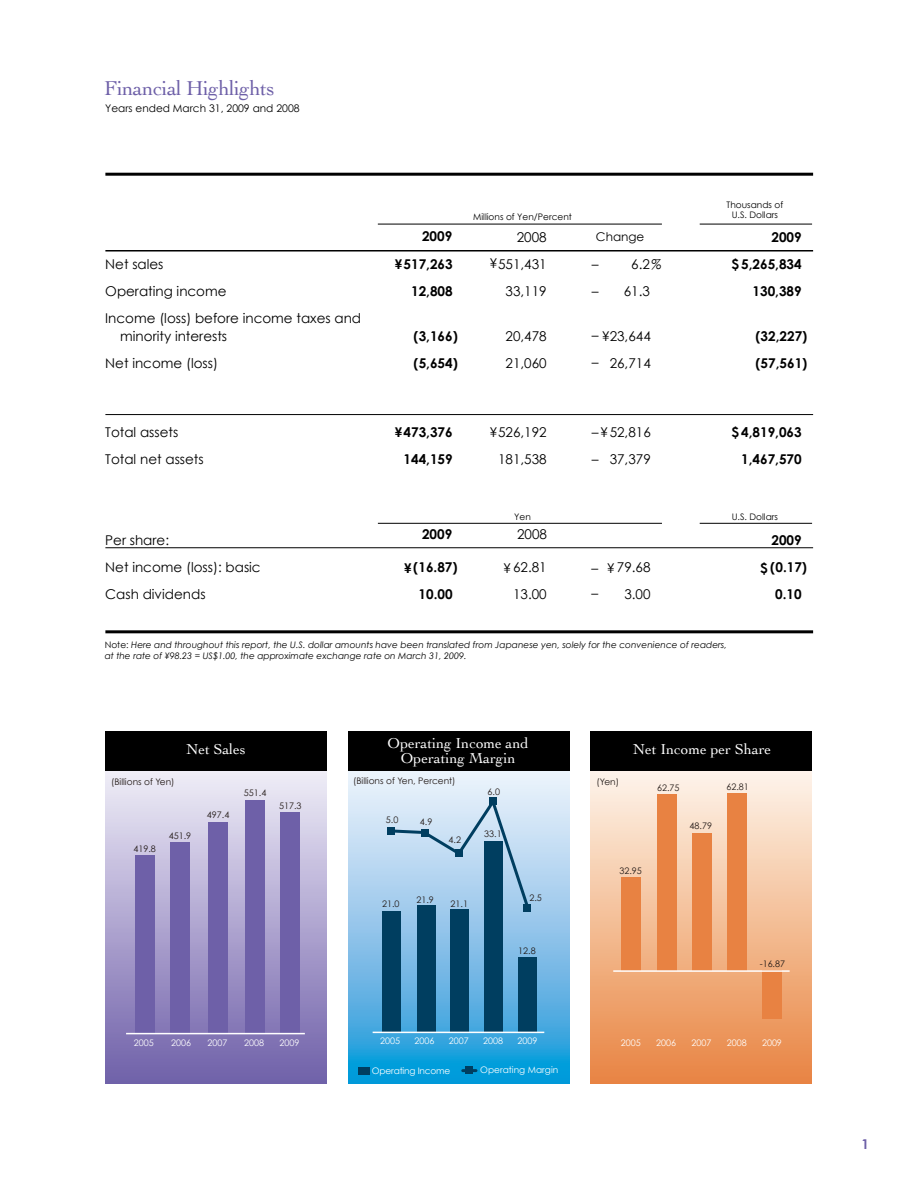
<style>
.page{position:relative;width:919px;height:1191px;background:#fff}
.page>*{position:absolute;margin:0;border:0;box-sizing:border-box;transform-origin:0 0}
.t1{font:21px "Cochin";letter-spacing:-.02em;color:#6e60a8}
.t2{font:15px/15px "Cochin";color:#fff;text-align:center}
.t3{font:13.5px/27px "Century Gothic";color:#000}
.t4{font:700 13.5px/27px "Century Gothic";color:#000;text-align:right}
.t5{font:700 13.5px "Century Gothic";color:#6e60a8}
.t6{font:12px "Century Gothic";color:#000}
.t7{font:10.5px "Century Gothic";color:#000}
.t8{font:italic 9px/10.5px "Century Gothic";color:#000}
.t9{font:9px "Century Gothic";color:#211815}
.t10{font:9px "Century Gothic";color:#fff}
.t11{font:9px/10.5px "Century Gothic";color:#000;text-align:center}
.t12{font:9px "Century Gothic";letter-spacing:-.02em;color:#fff}
.s1{font-style:italic}
.s2{font-style:normal}
</style>
<div class="page">
<hr style="left:105px;top:173px;width:708px;height:3px;background:#000">
<hr style="left:105px;top:250px;width:708px;height:1px;background:#000">
<hr style="left:378px;top:224px;width:284px;height:1px;background:#000">
<hr style="left:699px;top:224px;width:113px;height:1px;background:#000">
<hr style="left:699px;top:523px;width:113px;height:1px;background:#000">
<hr style="left:105px;top:414px;width:708px;height:1px;background:#000">
<hr style="left:105px;top:547px;width:708px;height:1px;background:#000">
<hr style="left:105px;top:630px;width:708px;height:3px;background:#000">
<hr style="left:378px;top:523px;width:284px;height:1px;background:#000">
<svg style="left:590px;top:770px;width:221px;height:313px;background:#f1b991"></svg>
<div style="left:590px;top:731px;width:221px;height:39px;background:#000"></div>
<div style="left:727px;top:793px;width:19px;height:177px;background:#e88242"></div>
<div style="left:762px;top:970px;width:19px;height:48px;background:#e88242"></div>
<div style="left:621px;top:877px;width:20px;height:93px;background:#e88242"></div>
<div style="left:692px;top:833px;width:19px;height:137px;background:#e88242"></div>
<div style="left:657px;top:794px;width:19px;height:176px;background:#e88242"></div>
<hr style="left:613px;top:970px;width:176px;height:1px;background:#fff">
<svg style="left:348px;top:770px;width:221px;height:313px;background:#79bee6"></svg>
<div style="left:348px;top:731px;width:221px;height:39px;background:#000"></div>
<div style="left:484px;top:841px;width:18px;height:191px;background:#003e60"></div>
<div style="left:517px;top:957px;width:19px;height:75px;background:#003e60"></div>
<div style="left:382px;top:911px;width:19px;height:121px;background:#003e60"></div>
<div style="left:450px;top:909px;width:19px;height:123px;background:#003e60"></div>
<div style="left:416px;top:905px;width:19px;height:127px;background:#003e60"></div>
<svg style="left:388px;top:795px;width:144px;height:117px;background:#a8c7e0"></svg>
<div style="left:387px;top:827px;width:7px;height:7px;background:#003e60"></div>
<div style="left:421px;top:829px;width:8px;height:7px;background:#003e60"></div>
<div style="left:455px;top:849px;width:7px;height:7px;background:#003e60"></div>
<hr style="left:462px;top:1069px;width:14px;height:3px;background:#003e60">
<div style="left:466px;top:1066px;width:7px;height:8px;background:#003e60"></div>
<div style="left:489px;top:797px;width:7px;height:8px;background:#003e60"></div>
<div style="left:524px;top:904px;width:7px;height:7px;background:#003e60"></div>
<hr style="left:372px;top:1031px;width:172px;height:2px;background:#fff">
<div style="left:358px;top:1067px;width:11px;height:7px;background:#003e60"></div>
<svg style="left:106px;top:770px;width:221px;height:313px;background:#aea5cf"></svg>
<div style="left:106px;top:731px;width:221px;height:39px;background:#000"></div>
<div style="left:135px;top:855px;width:20px;height:178px;background:#6e60a8"></div>
<div style="left:171px;top:842px;width:19px;height:191px;background:#6e60a8"></div>
<div style="left:208px;top:822px;width:20px;height:211px;background:#6e60a8"></div>
<div style="left:245px;top:800px;width:20px;height:233px;background:#6e60a8"></div>
<div style="left:280px;top:812px;width:20px;height:221px;background:#6e60a8"></div>
<hr style="left:126px;top:1032px;width:179px;height:2px;background:#fff">
<h1 class="t1" style="left:104px;top:76px;width:172px">Financial Highlights</h1>
<p class="t7" style="left:105px;top:102px;width:196px">Years ended March 31, 2009 and 2008</p>
<p class="t3" style="left:105px;top:250px;width:257px">Net sales<br>Operating income<br>Income (loss) before income taxes and</p>
<p class="t3" style="left:105px;top:322px;width:123px;text-indent:15px">minority interests<br>Net income (loss)</p>
<p class="t3" style="left:105px;top:418px;width:100px">Total assets<br>Total net assets</p>
<p class="t3" style="left:105px;top:526px;width:157px">Per share:<br>Net income (loss): basic<br>Cash dividends</p>
<p class="t4" style="left:422px;top:222px;width:32px">2009</p>
<p class="t4" style="left:395px;top:250px;width:59px">¥517,263<br>12,808</p>
<p class="t4" style="left:413px;top:322px;width:46px;text-align:left">(3,166) (5,654)</p>
<p class="t11" style="left:473px;top:211px;width:100px">Millions of Yen/Percent</p>
<p class="t3" style="left:490px;top:223px;width:58px;text-align:right">2008 ¥551,431<br>33,119</p>
<p class="t3" style="left:505px;top:322px;width:43px">20,478<br>21,060</p>
<p class="t6" style="left:596px;top:229px;width:50px">Change</p>
<p class="t3" style="left:591px;top:250px;width:8px">– –</p>
<p class="t3" style="left:631px;top:250px;width:32px">6.2<span class="s1">%</span></p>
<p class="t3" style="left:623px;top:277px;width:28px">61.3</p>
<p class="t3" style="left:591px;top:322px;width:61px;text-align:right">– ¥23,644<br>26,714</p>
<p class="t3" style="left:591px;top:349px;width:8px">–</p>
<p class="t4" style="left:395px;top:418px;width:59px">¥473,376<br>144,159</p>
<p class="t4" style="left:422px;top:520px;width:32px">2009</p>
<p class="t3" style="left:490px;top:418px;width:58px;text-align:center">¥526,192<br>181,538</p>
<p class="t11" style="left:514px;top:512px;width:18px">Yen</p>
<p class="t3" style="left:517px;top:520px;width:31px">2008</p>
<p class="t4" style="left:404px;top:554px;width:55px">¥ (16.87)</p>
<p class="t3" style="left:503px;top:554px;width:45px">¥ 62.81</p>
<p class="t4" style="left:418px;top:581px;width:36px">10.00</p>
<p class="t3" style="left:513px;top:581px;width:35px">13.00</p>
<p class="t3" style="left:591px;top:418px;width:61px;text-align:right">– ¥52,816<br>37,379</p>
<p class="t3" style="left:591px;top:445px;width:8px">–</p>
<p class="t3" style="left:591px;top:554px;width:61px;text-align:right">– ¥ 79.68<br>3.00</p>
<p class="t3" style="left:591px;top:579px;width:8px">–</p>
<p class="t11" style="left:726px;top:199px;width:58px">Thousands of<br>U.S. Dollars</p>
<p class="t4" style="left:771px;top:223px;width:32px">2009</p>
<p class="t4" style="left:731px;top:250px;width:72px">$ 5,265,834</p>
<p class="t4" style="left:752px;top:277px;width:51px">130,389</p>
<p class="t4" style="left:755px;top:322px;width:53px;text-align:left">(32,227) (57,561)</p>
<p class="t4" style="left:731px;top:418px;width:72px">$ 4,819,063</p>
<p class="t4" style="left:741px;top:445px;width:62px">1,467,570</p>
<p class="t11" style="left:731px;top:512px;width:48px">U.S. Dollars</p>
<p class="t4" style="left:771px;top:526px;width:32px">2009</p>
<p class="t4" style="left:760px;top:554px;width:48px">$ (0.17)</p>
<p class="t4" style="left:775px;top:581px;width:28px">0.10</p>
<p class="t8" style="left:105px;top:639px;width:623px"><span class="s2">Note:</span> Here and throughout this report, the U.S. dollar amounts have been translated from Japanese yen, solely for the convenience of readers, at the rate of ¥98.23 = US$1.00, the approximate exchange rate on March 31, 2009.</p>
<p class="t9" style="left:111px;top:775px;width:65px">(Billions of Yen)</p>
<p class="t2" style="left:186px;top:741px;width:61px">Net Sales</p>
<p class="t9" style="left:244px;top:787px;width:24px">551.4</p>
<p class="t2" style="left:387px;top:735px;width:143px">Operating Income and<br>Operating Margin</p>
<p class="t9" style="left:353px;top:775px;width:104px">(Billions of Yen, Percent)</p>
<p class="t9" style="left:487px;top:786px;width:14px">6.0</p>
<p class="t2" style="left:633px;top:741px;width:140px">Net Income per Share</p>
<p class="t9" style="left:596px;top:775px;width:24px">(Yen)</p>
<p class="t9" style="left:726px;top:780px;width:24px">62.81</p>
<p class="t9" style="left:657px;top:781px;width:24px">62.75</p>
<p class="t9" style="left:279px;top:800px;width:24px">517.3</p>
<p class="t9" style="left:169px;top:830px;width:24px">451.9</p>
<p class="t9" style="left:207px;top:809px;width:24px">497.4</p>
<p class="t9" style="left:386px;top:814px;width:14px">5.0</p>
<p class="t9" style="left:420px;top:816px;width:14px">4.9</p>
<p class="t9" style="left:448px;top:834px;width:14px">4.2</p>
<p class="t9" style="left:484px;top:828px;width:19px">33.1</p>
<p class="t9" style="left:689px;top:820px;width:24px">48.79</p>
<p class="t9" style="left:133px;top:843px;width:24px">419.8</p>
<p class="t9" style="left:619px;top:865px;width:24px">32.95</p>
<p class="t9" style="left:382px;top:898px;width:19px">21.0</p>
<p class="t9" style="left:416px;top:894px;width:19px">21.9</p>
<p class="t9" style="left:450px;top:898px;width:19px">21.1</p>
<p class="t9" style="left:529px;top:892px;width:14px">2.5</p>
<p class="t9" style="left:518px;top:944px;width:19px">12.8</p>
<p class="t9" style="left:759px;top:958px;width:27px">-16.87</p>
<p class="t10" style="left:134px;top:1037px;width:21px">2005</p>
<p class="t10" style="left:171px;top:1037px;width:21px">2006</p>
<p class="t10" style="left:207px;top:1037px;width:21px">2007</p>
<p class="t10" style="left:244px;top:1037px;width:21px">2008</p>
<p class="t10" style="left:279px;top:1037px;width:21px">2009</p>
<p class="t10" style="left:380px;top:1035px;width:21px">2005</p>
<p class="t10" style="left:414px;top:1035px;width:21px">2006</p>
<p class="t10" style="left:449px;top:1035px;width:21px">2007</p>
<p class="t10" style="left:483px;top:1035px;width:21px">2008</p>
<p class="t10" style="left:517px;top:1035px;width:21px">2009</p>
<p class="t10" style="left:621px;top:1036px;width:21px">2005</p>
<p class="t10" style="left:656px;top:1036px;width:21px">2006</p>
<p class="t10" style="left:691px;top:1036px;width:21px">2007</p>
<p class="t10" style="left:726px;top:1036px;width:21px">2008</p>
<p class="t10" style="left:762px;top:1036px;width:21px">2009</p>
<p class="t12" style="left:372px;top:1065px;width:80px">Operating Income</p>
<p class="t10" style="left:480px;top:1064px;width:80px">Operating Margin</p>
<p class="t5" style="left:861px;top:1135px;width:9px">1</p>
</div>
